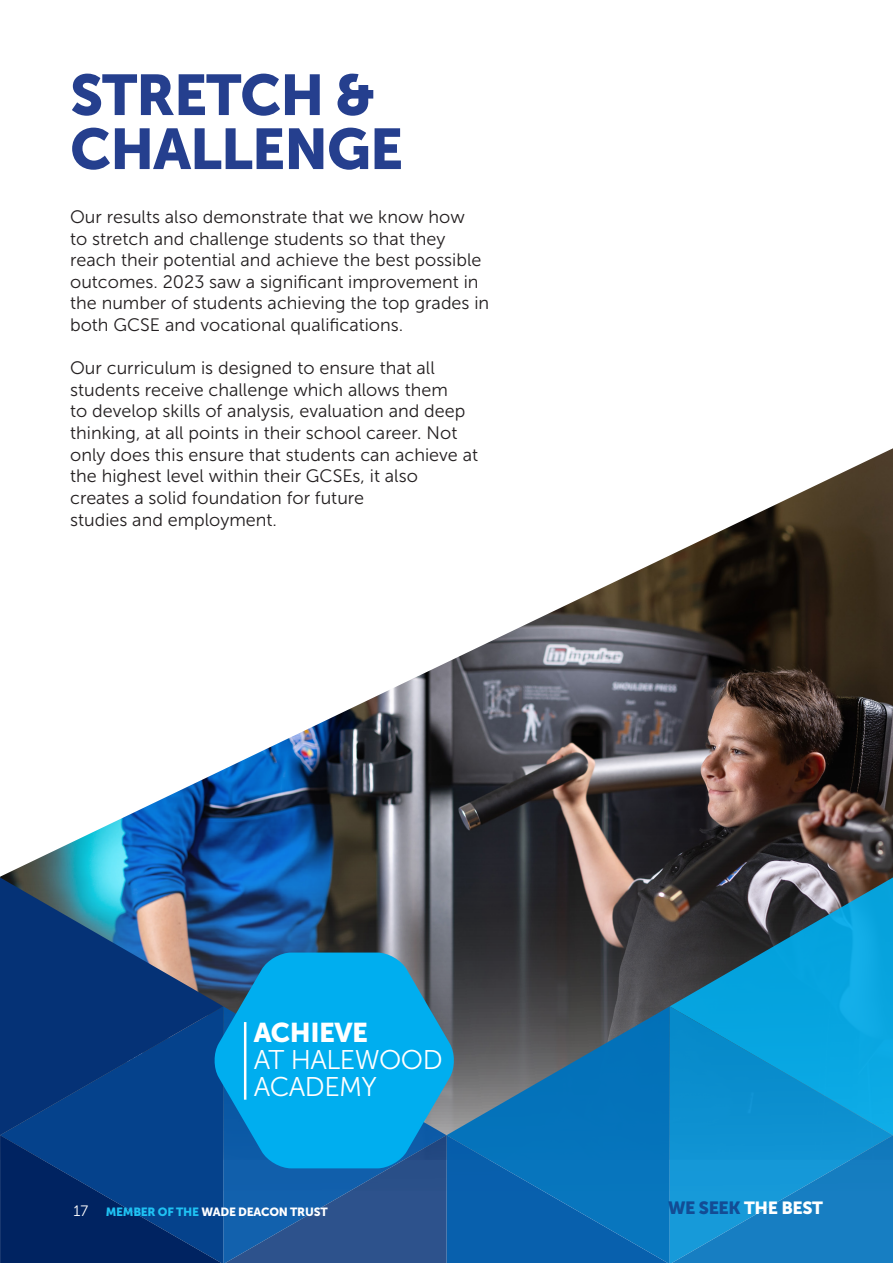
<style>
.page{position:relative;width:893px;height:1263px;background:#fff}
.page>*{position:absolute;margin:0;border:0;box-sizing:border-box;transform-origin:0 0}
.t1{font:57px "Museo Sans 900";letter-spacing:-.02em;color:#253f8e}
.t2{font:27px "Museo Sans 300";letter-spacing:-.02em;color:#fff}
.t3{font:27px "Museo Sans 900";letter-spacing:-.02em;color:#fff}
.t4{font:18px "Museo Sans 300";color:#231f20}
.t5{font:17.55px "Museo Sans 900";letter-spacing:-.02em;color:#fff}
.t6{font:15px "Museo Sans 300";color:#fff}
.t7{font:11.85px "Museo Sans 900";letter-spacing:-.02em;color:#fff}
.s1{color:#1fc2f3}
.s2{color:#144c94}
</style>
<div class="page">
<img style="left:0;top:448px;width:893px;height:558px">
<svg style="left:0;top:877px;width:223px;height:258px;background:#194984"></svg>
<svg style="left:670px;top:877px;width:223px;height:129px;background:#287492"></svg>
<svg style="left:455px;top:1006px;width:215px;height:129px;background:#30688e"></svg>
<svg style="left:670px;top:1006px;width:223px;height:129px;background:#0a9ad7"></svg>
<svg style="left:0;top:1135px;width:893px;height:128px;background:#0f60a4"></svg>
<svg style="left:213px;top:952px;width:242px;height:216px;background:#0c9ad6"></svg>
<hr style="left:244px;top:1022px;width:2px;height:78px;background:#fff">
<p class="t1" style="left:70px;top:63px;width:307px">STRETCH &amp;</p>
<p class="t1" style="left:70px;top:117px;width:335px">CHALLENGE</p>
<p class="t4" style="left:70px;top:207px;width:396px">Our results also demonstrate that we know how</p>
<p class="t4" style="left:70px;top:229px;width:377px">to stretch and challenge students so that they</p>
<p class="t4" style="left:70px;top:250px;width:413px">reach their potential and achieve the best possible</p>
<p class="t4" style="left:70px;top:272px;width:410px">outcomes. 2023 saw a significant improvement in</p>
<p class="t4" style="left:70px;top:294px;width:421px">the number of students achieving the top grades in</p>
<p class="t4" style="left:70px;top:315px;width:334px">both GCSE and vocational qualifications.</p>
<p class="t4" style="left:70px;top:358px;width:366px">Our curriculum is designed to ensure that all</p>
<p class="t4" style="left:70px;top:380px;width:379px">students receive challenge which allows them</p>
<p class="t4" style="left:70px;top:402px;width:397px">to develop skills of analysis, evaluation and deep</p>
<p class="t4" style="left:70px;top:423px;width:389px">thinking, at all points in their school career. Not</p>
<p class="t4" style="left:70px;top:445px;width:409px">only does this ensure that students can achieve at</p>
<p class="t4" style="left:70px;top:466px;width:349px">the highest level within their GCSEs, it also</p>
<p class="t4" style="left:70px;top:488px;width:295px">creates a solid foundation for future</p>
<p class="t4" style="left:70px;top:510px;width:208px">studies and employment.</p>
<p class="t3" style="left:254px;top:1017px;width:116px">ACHIEVE</p>
<p class="t2" style="left:254px;top:1045px;width:190px">AT HALEWOOD</p>
<p class="t2" style="left:254px;top:1072px;width:125px">ACADEMY</p>
<p class="t6" style="left:73px;top:1202px;width:16px">17</p>
<p class="t7" style="left:106px;top:1205px;width:223px"><span class="s1">MEMBER OF THE</span> WADE DEACON TRUST</p>
<p class="t5" style="left:668px;top:1197px;width:157px"><span class="s2">WE SEEK</span> THE BEST</p>
</div>
